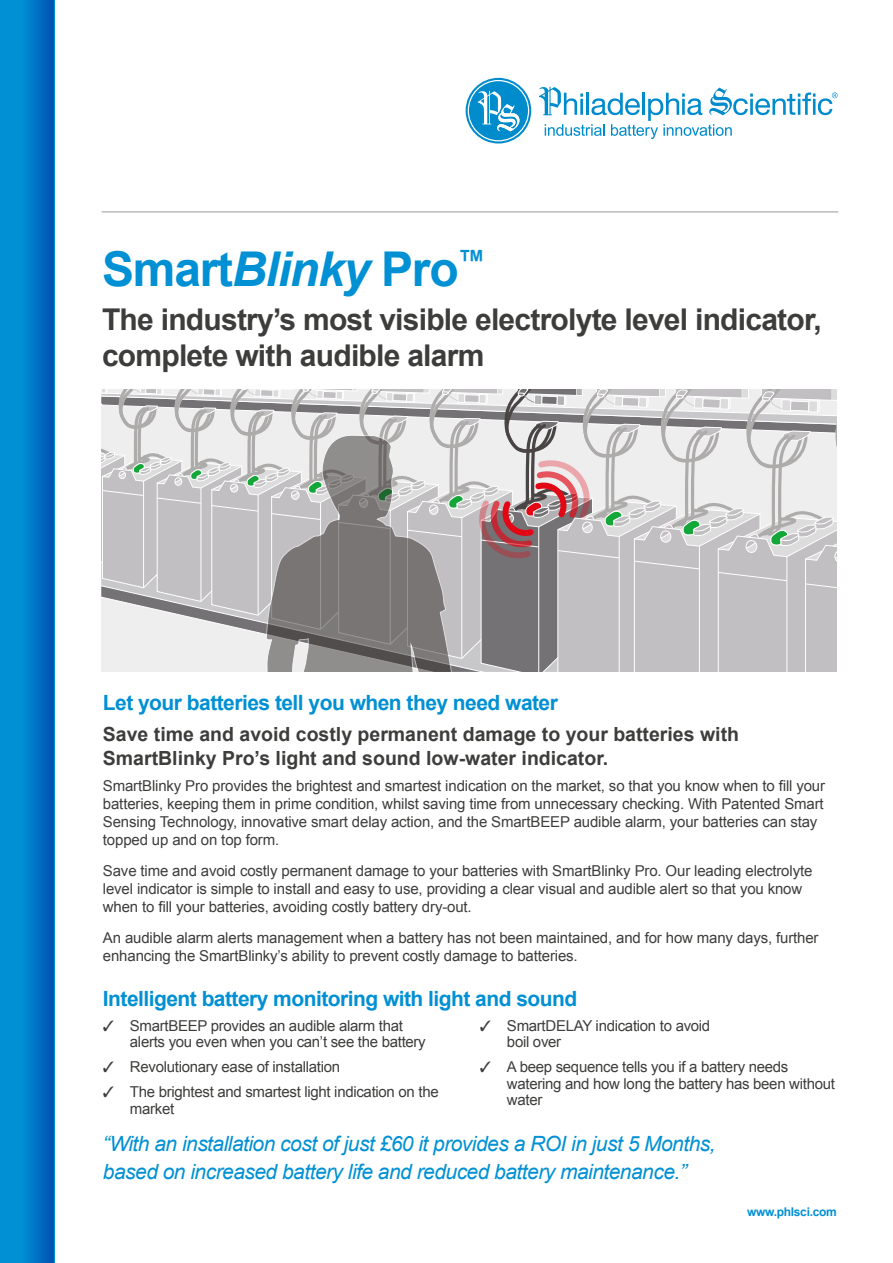
<style>
.page{position:relative;width:893px;height:1263px;background:#fff}
.page>*{position:absolute;margin:0;border:0;box-sizing:border-box;transform-origin:0 0}
.t1{font:700 48px "Arial";letter-spacing:-.025em;color:#0090d3}
.t2{font:700 30px/36px "Arial";letter-spacing:-.025em;color:#3d3d3c}
.Body_Headers{font:italic 21px/28.2px "Arial";letter-spacing:-.025em;color:#0090d3}
.Body_Headers-2{font:700 21px "Arial";letter-spacing:-.025em;color:#0090d3}
.Body_headers_sub{font:700 19.5px/23.2px "Arial";color:#3d3d3c}
.Body{font:15px/18px "Arial";letter-spacing:-.01em;color:#3d3d3c}
.t3{font:700 12px "Arial";letter-spacing:-.025em;color:#0090d3}
.s1{font-style:italic}
</style>
<div class="page">
<svg style="left:466px;top:78px;width:65px;height:66px"></svg>
<svg style="left:468px;top:80px;width:61px;height:61px"></svg>
<svg style="left:539px;top:87px;width:299px;height:52px"></svg>
<div style="left:0;top:0;width:54px;height:1263px;background:#0090d3"></div>
<svg style="left:27px;top:0;width:27px;height:1263px;background:#006abf"></svg>
<hr style="left:102px;top:211px;width:736px;height:2px;background:#bbb">
<svg style="left:101px;top:389px;width:736px;height:283px;background:#bebcbd"></svg>
<h1 class="t1" style="left:102px;top:237px;width:385px">Smart<span class="s1">Blinky</span> Pro<sup>™</sup></h1>
<h2 class="t2" style="left:102px;top:303px;width:721px">The industry’s most visible electrolyte level indicator, complete with audible alarm</h2>
<p class="Body_Headers-2" style="left:103px;top:688px;width:456px">Let your batteries tell you when they need water</p>
<p class="Body_headers_sub" style="left:103px;top:723px;width:638px">Save time and avoid costly permanent damage to your batteries with<br>SmartBlinky Pro’s light and sound low-water indicator.</p>
<p class="Body" style="left:103px;top:777px;width:724px">SmartBlinky Pro provides the brightest and smartest indication on the market, so that you know when to fill your batteries, keeping them in prime condition, whilst saving time from unnecessary checking. With Patented Smart Sensing Technology, innovative smart delay action, and the SmartBEEP audible alarm, your batteries can stay topped up and on top form.</p>
<p class="Body" style="left:103px;top:862px;width:711px">Save time and avoid costly permanent damage to your batteries with SmartBlinky Pro. Our leading electrolyte level indicator is simple to install and easy to use, providing a clear visual and audible alert so that you know when to fill your batteries, avoiding costly battery dry-out.</p>
<p class="Body" style="left:103px;top:928px;width:717px">An audible alarm alerts management when a battery has not been maintained, and for how many days, further enhancing the SmartBlinky’s ability to prevent costly damage to batteries.</p>
<p class="Body_Headers-2" style="left:103px;top:984px;width:476px">Intelligent battery monitoring with light and sound</p>
<p class="Body" style="left:130px;top:1017px;width:297px;line-height:16.5px;text-indent:-27px">✓ SmartBEEP provides an audible alarm that alerts you even when you can’t see the battery</p>
<p class="Body" style="left:103px;top:1058px;width:239px">✓ Revolutionary ease of installation</p>
<p class="Body" style="left:130px;top:1084px;width:310px;line-height:16.5px;text-indent:-27px">✓ The brightest and smartest light indication on the market</p>
<p class="Body" style="left:507px;top:1017px;width:205px;line-height:16.5px;text-indent:-27px">✓ SmartDELAY indication to avoid boil over</p>
<p class="Body" style="left:507px;top:1059px;width:329px;line-height:16.5px;text-indent:-27px">✓ A beep sequence tells you if a battery needs watering and how long the battery has been without water</p>
<p class="Body_Headers" style="left:103px;top:1129px;width:614px">“With an installation cost of just £60 it provides a ROI in just 5 Months, based on increased battery life and reduced battery maintenance.”</p>
<p class="t3" style="left:747px;top:1204px;width:91px">www.phlsci.com</p>
</div>
